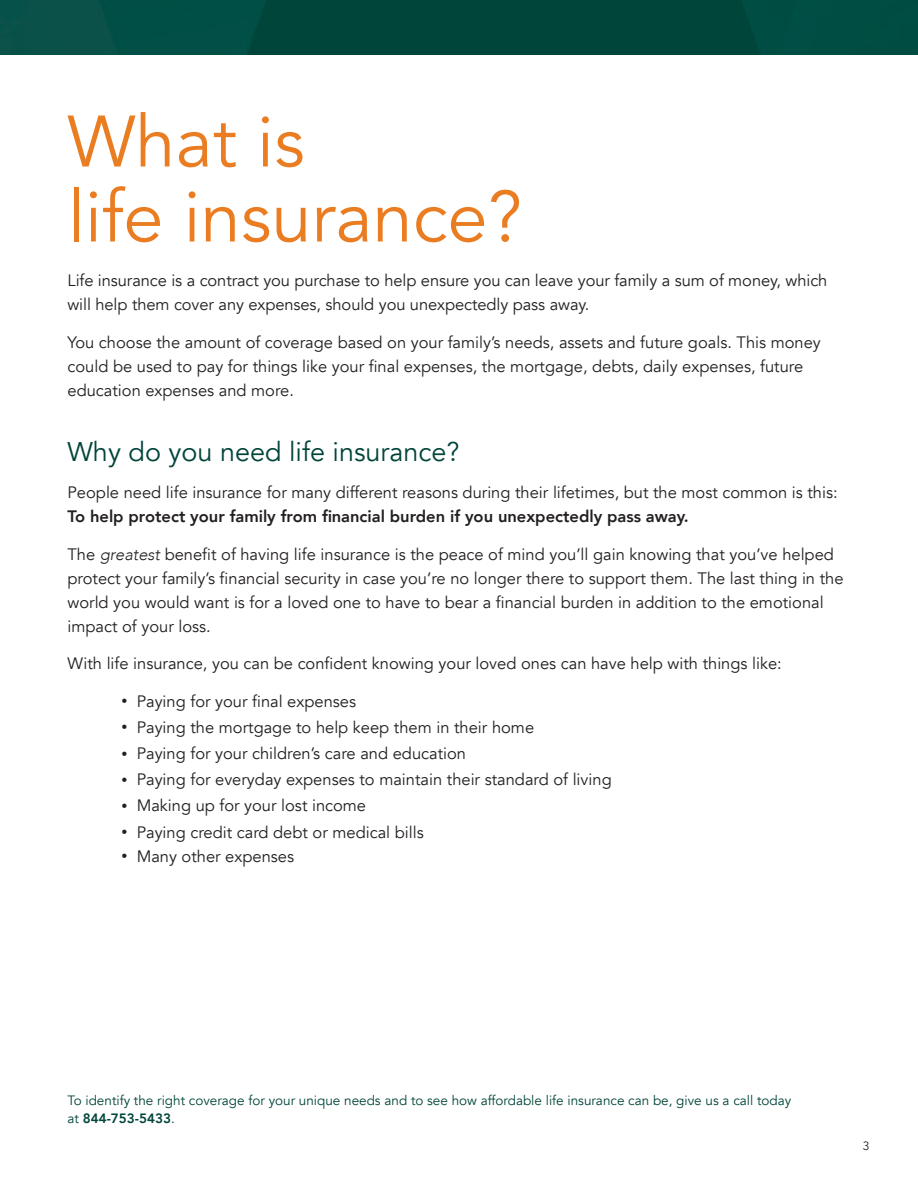
<style>
.page{position:relative;width:918px;height:1188px;background:#fff}
.page>*{position:absolute;margin:0;border:0;box-sizing:border-box;transform-origin:0 0}
.t1{font:72px/75px "Avenir";color:#ea7d22}
.t2{font:27px "Avenir";color:#00453a}
.t3{font:16.5px/24px "Avenir";color:#231f20}
.t4{font:13.5px/18px "Avenir";color:#00453a}
.t5{font:12px "Avenir";color:#231f20}
.s1{font-weight:800}
.s2{font-weight:300;font-style:italic}
.s3{font-size:12px}
</style>
<div class="page">
<img style="left:0;top:0;width:918px;height:54px">
<p class="t1" style="left:68px;top:106px;width:456px">What is<br>life insurance?</p>
<p class="t3" style="left:68px;top:269px;width:761px">Life insurance is a contract you purchase to help ensure you can leave your family a sum of money, which will help them cover any expenses, should you unexpectedly pass away.</p>
<p class="t3" style="left:68px;top:331px;width:755px">You choose the amount of coverage based on your family’s needs, assets and future goals. This money could be used to pay for things like your final expenses, the mortgage, debts, daily expenses, future education expenses and more.</p>
<p class="t2" style="left:68px;top:435px;width:394px">Why do you need life insurance?</p>
<p class="t3" style="left:68px;top:481px;width:772px">People need life insurance for many different reasons during their lifetimes, but the most common is this:<br><span class="s1">To help protect your family from financial burden if you unexpectedly pass away.</span></p>
<p class="t3" style="left:68px;top:542px;width:778px">The <span class="s2">greatest</span> benefit of having life insurance is the peace of mind you’ll gain knowing that you’ve helped protect your family’s financial security in case you’re no longer there to support them. The last thing in the world you would want is for a loved one to have to bear a financial burden in addition to the emotional impact of your loss.</p>
<p class="t3" style="left:68px;top:652px;width:716px">With life insurance, you can be confident knowing your loved ones can have help with things like:</p>
<p class="t3" style="left:122px;top:689px;width:236px"><span class="s3">•</span> Paying for your final expenses</p>
<p class="t3" style="left:122px;top:716px;width:414px"><span class="s3">•</span> Paying the mortgage to help keep them in their home</p>
<p class="t3" style="left:122px;top:742px;width:346px"><span class="s3">•</span> Paying for your children’s care and education</p>
<p class="t3" style="left:122px;top:768px;width:492px"><span class="s3">•</span> Paying for everyday expenses to maintain their standard of living</p>
<p class="t3" style="left:122px;top:794px;width:246px"><span class="s3">•</span> Making up for your lost income</p>
<p class="t3" style="left:122px;top:820px;width:304px"><span class="s3">•</span> Paying credit card debt or medical bills</p>
<p class="t3" style="left:122px;top:844px;width:174px"><span class="s3">•</span> Many other expenses</p>
<p class="t4" style="left:68px;top:1092px;width:725px">To identify the right coverage for your unique needs and to see how affordable life insurance can be, give us a call today at <span class="s1">844-753-5433</span>.</p>
<p class="t5" style="left:863px;top:1139px;width:8px">3</p>
</div>
